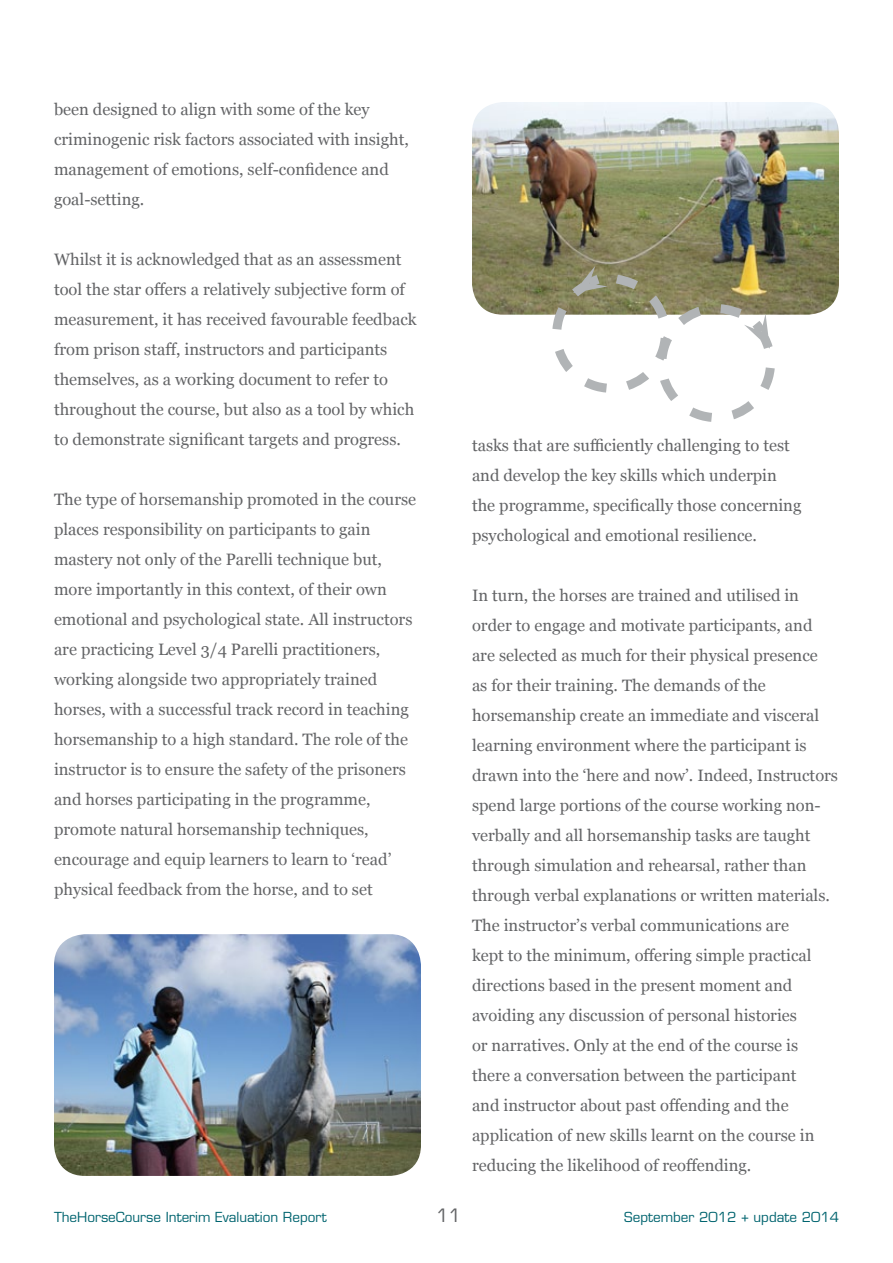
<style>
.page{position:relative;width:893px;height:1263px;background:#fff}
.page>*{position:absolute;margin:0;border:0;box-sizing:border-box;transform-origin:0 0}
.t1{font:18px "Eurostile";color:#636466}
.t2{font:16.5px/30px "Georgia";color:#636466}
.t3{font:13.5px "Eurostile";color:#00646f}
</style>
<div class="page">
<img style="left:54px;top:934px;width:367px;height:242px">
<img style="left:472px;top:102px;width:367px;height:213px">
<svg style="left:547px;top:266px;width:233px;height:156px"></svg>
<p class="t2" style="left:54px;top:93px;width:356px">been designed to align with some of the key criminogenic risk factors associated with insight, management of emotions, self-confidence and goal-setting.</p>
<p class="t2" style="left:54px;top:243px;width:364px">Whilst it is acknowledged that as an assessment tool the star offers a relatively subjective form of measurement, it has received favourable feedback from prison staff, instructors and participants themselves, as a working document to refer to throughout the course, but also as a tool by which to demonstrate significant targets and progress.</p>
<p class="t2" style="left:54px;top:483px;width:364px">The type of horsemanship promoted in the course places responsibility on participants to gain mastery not only of the Parelli technique but, more importantly in this context, of their own emotional and psychological state. All instructors are practicing Level 3/4 Parelli practitioners, working alongside two appropriately trained horses, with a successful track record in teaching horsemanship to a high standard. The role of the instructor is to ensure the safety of the prisoners and horses participating in the programme, promote natural horsemanship techniques, encourage and equip learners to learn to ‘read’ physical feedback from the horse, and to set</p>
<p class="t2" style="left:472px;top:430px;width:331px">tasks that are sufficiently challenging to test and develop the key skills which underpin the programme, specifically those concerning psychological and emotional resilience.</p>
<p class="t2" style="left:472px;top:580px;width:368px">In turn, the horses are trained and utilised in order to engage and motivate participants, and are selected as much for their physical presence<br>as for their training. The demands of the horsemanship create an immediate and visceral learning environment where the participant is drawn into the ‘here and now’. Indeed, Instructors spend large portions of the course working non&shy;verbally and all horsemanship tasks are taught through simulation and rehearsal, rather than through verbal explanations or written materials.<br>The instructor’s verbal communications are<br>kept to the minimum, offering simple practical directions based in the present moment and avoiding any discussion of personal histories<br>or narratives. Only at the end of the course is there a conversation between the participant<br>and instructor about past offending and the application of new skills learnt on the course in reducing the likelihood of reoffending.</p>
<p class="t3" style="left:54px;top:1209px;width:274px">TheHorseCourse Interim Evaluation Report</p>
<p class="t1" style="left:436px;top:1204px;width:26px">11</p>
<p class="t3" style="left:624px;top:1209px;width:216px">September 2012 + update 2014</p>
</div>
